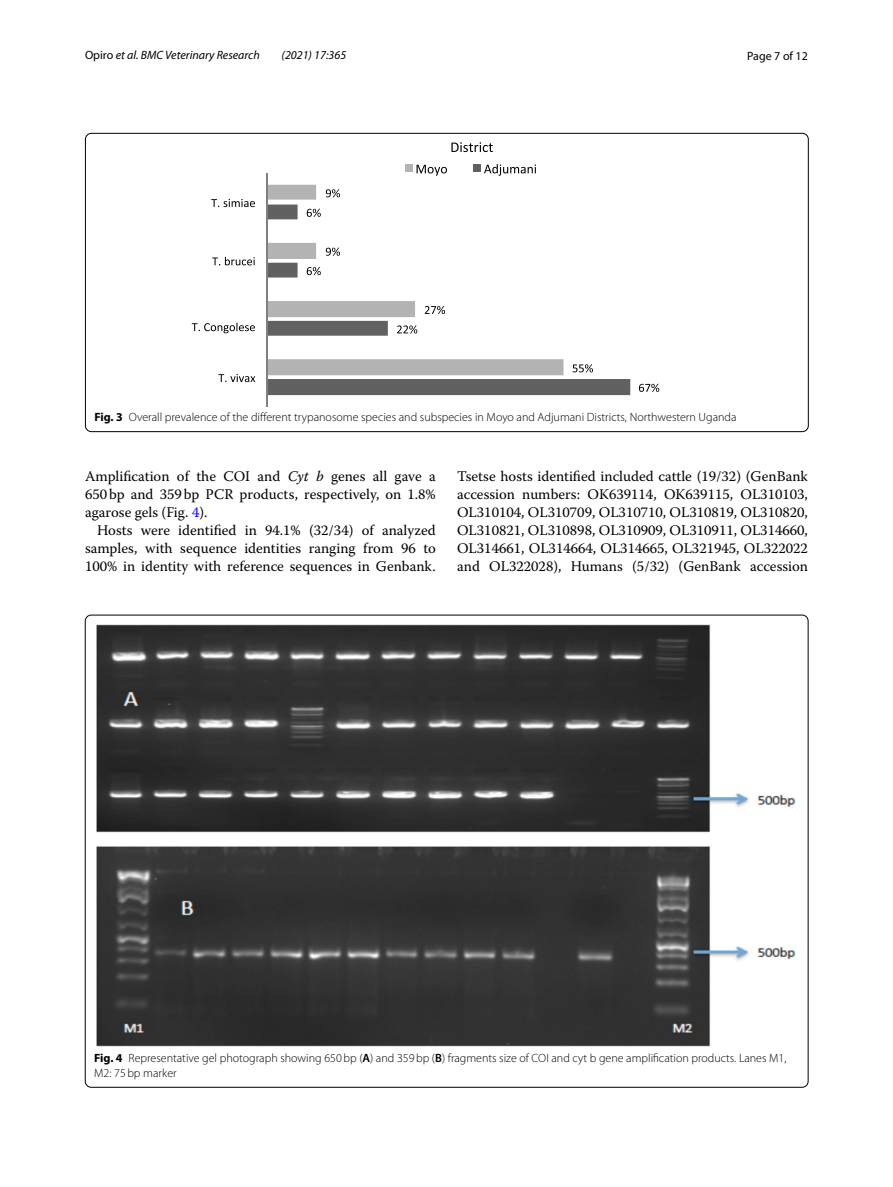
<style>
.page{position:relative;width:893px;height:1187px;background:#fff}
.page>*{position:absolute;margin:0;border:0;box-sizing:border-box;transform-origin:0 0}
.t1{font:14.7px/18px "Warnock Pro";color:#000;text-align:justify}
.t2{font:300 12px/15px "Myriad Pro";color:#000}
.t3{font:italic 12px "Myriad Pro";color:#000}
.t4{font:12px "Myriad Pro";color:#000}
.s1{font-style:normal}
.s2{font-weight:700}
.s3{font-style:italic}
.s4{color:#00f}
.s5{font-weight:600}
</style>
<div class="page">
<svg style="left:268px;top:359px;width:362px;height:36px;fill:#616161"></svg>
<svg style="left:268px;top:185px;width:295px;height:190px"></svg>
<hr style="left:266px;top:173px;width:2px;height:233px;background:#808080">
<svg style="left:639px;top:383px;width:20px;height:9px"></svg>
<svg style="left:397px;top:325px;width:20px;height:8px"></svg>
<svg style="left:307px;top:267px;width:14px;height:8px"></svg>
<svg style="left:307px;top:209px;width:14px;height:8px"></svg>
<svg style="left:573px;top:364px;width:20px;height:8px"></svg>
<svg style="left:425px;top:306px;width:20px;height:8px"></svg>
<svg style="left:326px;top:247px;width:14px;height:9px"></svg>
<svg style="left:326px;top:189px;width:14px;height:8px"></svg>
<svg style="left:218px;top:374px;width:37px;height:8px"></svg>
<svg style="left:192px;top:322px;width:63px;height:11px"></svg>
<svg style="left:212px;top:257px;width:43px;height:8px"></svg>
<svg style="left:211px;top:199px;width:44px;height:8px"></svg>
<svg style="left:451px;top:142px;width:42px;height:10px"></svg>
<div style="left:405px;top:164px;width:7px;height:8px;background:#b3b3b3"></div>
<svg style="left:417px;top:165px;width:30px;height:11px"></svg>
<div style="left:473px;top:164px;width:8px;height:8px;background:#616161"></div>
<svg style="left:484px;top:164px;width:52px;height:12px"></svg>
<img style="left:96px;top:624px;width:700px;height:422px">
<p class="t3" style="left:85px;top:48px;width:176px"><span class="s1">Opiro</span> et al. BMC Veterinary Research</p>
<p class="t3" style="left:282px;top:48px;width:66px">(2021) 17:365</p>
<p class="t4" style="left:747px;top:48px;width:62px">Page 7 of 12</p>
<p class="t2" style="left:94px;top:410px;width:644px"><span class="s2">Fig. 3</span> Overall prevalence of the different trypanosome species and subspecies in Moyo and Adjumani Districts, Northwestern Uganda</p>
<p class="t1" style="left:85px;top:466px;width:352px">Amplification of the COI and <span class="s3">Cyt b</span> genes all gave a 650bp and 359bp PCR products, respectively, on 1.8% agarose gels (Fig. <span class="s4">4</span>).</p>
<p class="t1" style="left:85px;top:520px;width:352px;text-indent:12px">Hosts were identified in 94.1% (32/34) of analyzed samples, with sequence identities ranging from 96 to 100% in identity with reference sequences in Genbank.</p>
<p class="t1" style="left:457px;top:466px;width:352px">Tsetse hosts identified included cattle (19/32) (GenBank accession numbers: OK639114, OK639115, OL310103, OL310104, OL310709, OL310710, OL310819, OL310820, OL310821, OL310898, OL310909, OL310911, OL314660, OL314661, OL314664, OL314665, OL321945, OL322022 and OL322028), Humans (5/32) (GenBank accession</p>
<p class="t2" style="left:94px;top:1050px;width:694px"><span class="s2">Fig. 4</span> Representative gel photograph showing 650bp (<span class="s5">A</span>) and 359bp (<span class="s5">B</span>) fragments size of COI and cyt b gene amplification products. Lanes M1,<br>M2: 75bp marker</p>
</div>
